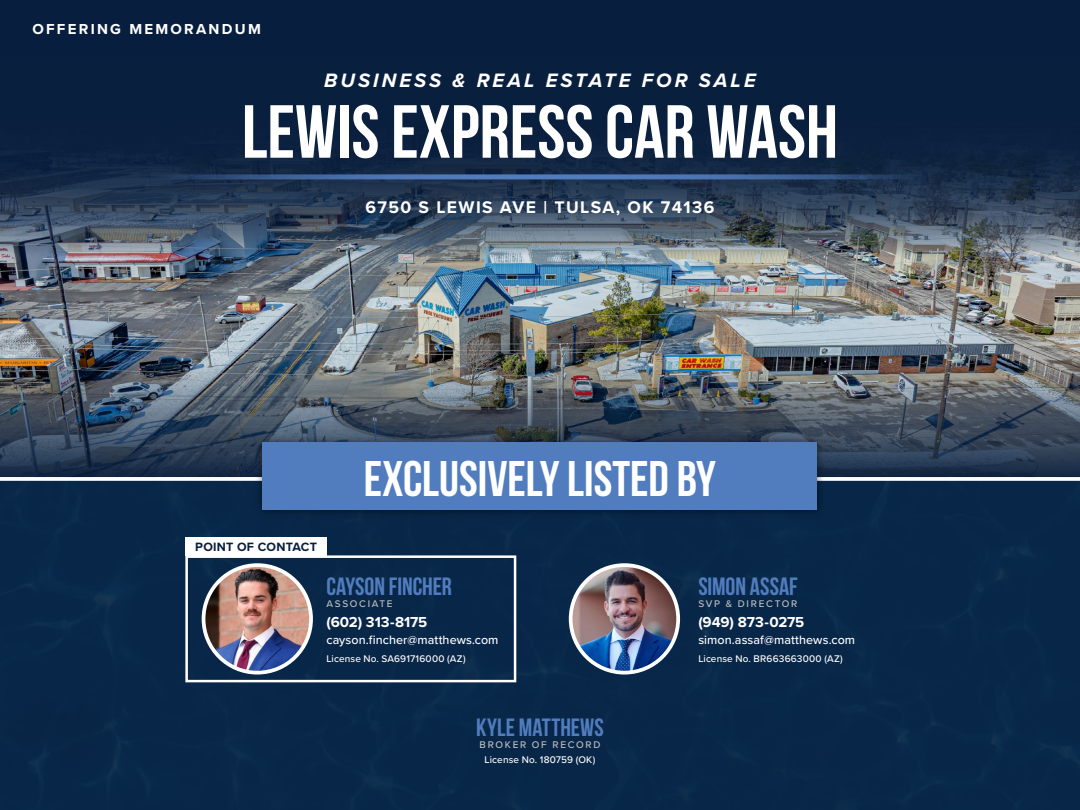
<style>
.page{position:relative;width:1080px;height:810px;background:#fff}
.page>*{position:absolute;margin:0;border:0;box-sizing:border-box;transform-origin:0 0}
.t1{font:700 75px "Bebas Neue";color:#fff}
.t2{font:700 50px "Bebas Neue";color:#fff}
.t3{font:700 25px "Bebas Neue";color:#517cbe}
.t4{font:italic 700 20.12px "Proxima Nova";letter-spacing:.15em;color:#fff}
.t5{font:700 17.5px "Proxima Nova";letter-spacing:.08em;color:#fff}
.t6{font:700 16.88px "Proxima Nova";letter-spacing:.15em;color:#fff}
.t7{font:700 15px "Proxima Nova";letter-spacing:-.005em;color:#fff}
.t8{font:700 15px "Proxima Nova";letter-spacing:.15em;color:#fff}
.t9{font:500 12.5px "Proxima Nova";letter-spacing:.005em;color:#fff}
.t10{font:700 12.5px "Proxima Nova";letter-spacing:.02em;color:#091f3e}
.t11{font:500 10px "Proxima Nova";letter-spacing:.015em;color:#fff}
.t12{font:500 10px "Proxima Nova";letter-spacing:.175em;color:#bcbec0}
</style>
<div class="page">
<img style="left:0;top:292px;width:1080px;height:185px">
<img style="left:0;top:56px;width:1080px;height:236px">
<img style="left:0;top:342px;width:1080px;height:134px">
<div style="left:0;top:477px;width:1080px;height:333px;background:#082748"></div>
<div style="left:255px;top:435px;width:570px;height:83px;background:#000;opacity:.5"></div>
<div style="left:263px;top:443px;width:554px;height:67px;background:#517cbe"></div>
<svg style="left:157px;top:174px;width:766px;height:5px;background:#3d6196"></svg>
<div style="left:0;top:0;width:1080px;height:56px;background:#071e3f"></div>
<img style="left:571px;top:565px;width:107px;height:108px;border-radius:54px">
<div style="left:569px;top:563px;width:111px;height:112px;border:4px solid #fff;border-radius:50%"></div>
<img style="left:204px;top:565px;width:107px;height:108px;border-radius:54px">
<div style="left:202px;top:563px;width:111px;height:112px;border:4px solid #fff;border-radius:50%"></div>
<div style="left:185px;top:555px;width:331px;height:127px;border:2px solid #fff"></div>
<div style="left:185px;top:537px;width:141px;height:19px;background:#fff"></div>
<h3 class="t8" style="left:32px;top:18px;width:230px">OFFERING MEMORANDUM</h3>
<h3 class="t4" style="left:324px;top:65px;width:433px">BUSINESS &amp; REAL ESTATE FOR SALE</h3>
<h1 class="t1" style="left:242px;top:91px;width:598px">LEWIS EXPRESS CAR WASH</h1>
<h3 class="t5" style="left:365px;top:194px;width:351px">6750 S LEWIS AVE | TULSA, OK 74136</h3>
<h2 class="t2" style="left:364px;top:451px;width:354px">EXCLUSIVELY LISTED BY</h2>
<h3 class="t6" style="left:419px;top:488px;width:244px">EXCLUSIVELY LISTED BY</h3>
<p class="t10" style="left:195px;top:538px;width:123px">POINT OF CONTACT</p>
<h3 class="t3" style="left:326px;top:572px;width:127px">CAYSON FINCHER</h3>
<p class="t12" style="left:326px;top:596px;width:68px">ASSOCIATE</p>
<h3 class="t7" style="left:326px;top:611px;width:102px">(602) 313-8175</h3>
<p class="t9" style="left:326px;top:631px;width:174px">cayson.fincher@matthews.com</p>
<p class="t11" style="left:326px;top:651px;width:141px">License No. SA691716000 (AZ)</p>
<h3 class="t3" style="left:698px;top:572px;width:101px">SIMON ASSAF</h3>
<p class="t12" style="left:698px;top:596px;width:100px">SVP &amp; DIRECTOR</p>
<h3 class="t7" style="left:698px;top:611px;width:108px">(949) 873-0275</h3>
<p class="t9" style="left:698px;top:631px;width:158px">simon.assaf@matthews.com</p>
<p class="t11" style="left:698px;top:651px;width:146px">License No. BR663663000 (AZ)</p>
<h3 class="t3" style="left:476px;top:714px;width:129px">KYLE MATTHEWS</h3>
<p class="t12" style="left:480px;top:737px;width:122px">BROKER OF RECORD</p>
<p class="t11" style="left:485px;top:752px;width:112px">License No. 180759 (OK)</p>
</div>
